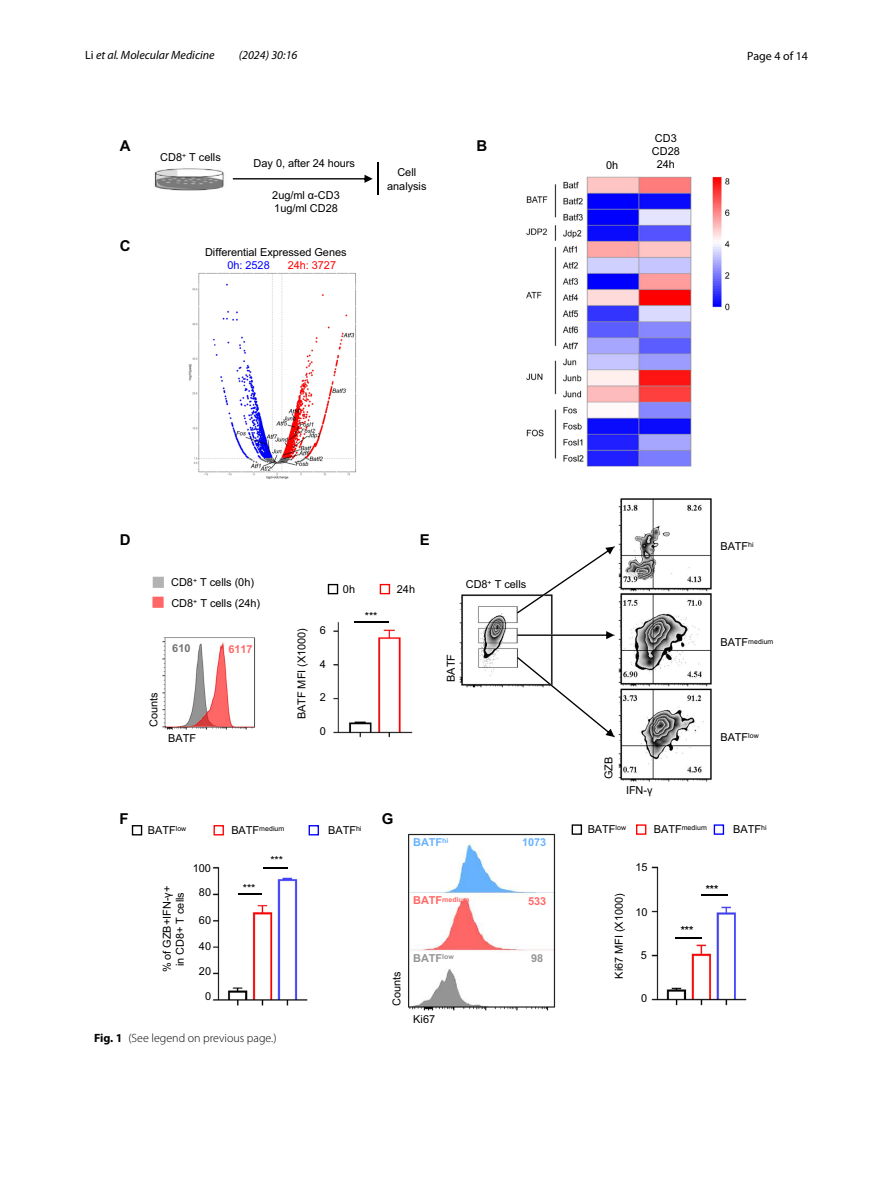
<style>
.page{position:relative;width:893px;height:1187px;background:#fff}
.page>*{position:absolute;margin:0;border:0;box-sizing:border-box;transform-origin:0 0}
.t1{font:700 15px "Arial";color:#000}
.t2{font:italic 12px "Myriad Pro";color:#000}
.t3{font:300 12px "Myriad Pro";color:#000}
.t4{font:12px "Myriad Pro";color:#000}
.t5{font:10.95px/13px "Arial";letter-spacing:-.005em;color:#000}
.t6{font:700 10.95px "Arial";letter-spacing:-.005em;color:#66b2ff}
.t7{font:700 10.95px "Arial";color:#949494}
.t8{font:10.95px "Arial";letter-spacing:-.005em;color:#f00}
.t9{font:700 10.95px "Arial";letter-spacing:-.005em;color:#f66}
.t10{font:10.95px "Arial";color:#00f}
.t11{font:700 10.95px "Arial";color:#000}
.t12{font:700 10.95px "Arial";color:#767171}
.t13{font:7.05px "Arial";letter-spacing:.01em;color:#000}
.t14{font:700 7.05px "Arial";letter-spacing:.01em;color:#f66}
.s1{font-style:normal}
.s2{font-size:10.95px}
.s3{font-weight:700}
</style>
<div class="page">
<img style="left:154px;top:169px;width:592px;height:841px">
<svg style="left:233px;top:175px;width:140px;height:8px"></svg>
<hr style="left:378px;top:162px;width:1px;height:33px;background:#000">
<svg style="left:153px;top:576px;width:11px;height:12px"></svg>
<svg style="left:152px;top:596px;width:12px;height:11px"></svg>
<svg style="left:328px;top:584px;width:10px;height:10px"></svg>
<svg style="left:380px;top:584px;width:10px;height:10px"></svg>
<hr style="left:354px;top:621px;width:35px;height:1px;background:#000">
<svg style="left:517px;top:546px;width:97px;height:67px"></svg>
<svg style="left:517px;top:631px;width:97px;height:8px"></svg>
<svg style="left:517px;top:657px;width:97px;height:80px"></svg>
<svg style="left:132px;top:825px;width:10px;height:10px"></svg>
<svg style="left:214px;top:825px;width:10px;height:10px"></svg>
<svg style="left:309px;top:825px;width:10px;height:10px"></svg>
<svg style="left:238px;top:893px;width:24px;height:1px"></svg>
<svg style="left:264px;top:867px;width:24px;height:1px"></svg>
<svg style="left:701px;top:894px;width:26px;height:1px"></svg>
<svg style="left:675px;top:937px;width:26px;height:1px"></svg>
<svg style="left:572px;top:824px;width:10px;height:10px"></svg>
<svg style="left:636px;top:824px;width:10px;height:10px"></svg>
<svg style="left:714px;top:824px;width:10px;height:10px"></svg>
<p class="t2" style="left:85px;top:48px;width:131px"><span class="s1">Li</span> et al. Molecular Medicine</p>
<p class="t2" style="left:239px;top:48px;width:60px">(2024) 30:16</p>
<p class="t4" style="left:747px;top:48px;width:62px">Page 4 of 14</p>
<h1 class="t1" style="left:120px;top:136px;width:12px">A</h1>
<h1 class="t1" style="left:120px;top:235px;width:12px">C</h1>
<p class="t5" style="left:160px;top:151px;width:62px">CD8<sup>+</sup> T cells</p>
<p class="t5" style="left:254px;top:157px;width:103px">Day 0, after 24 hours</p>
<p class="t5" style="left:272px;top:188px;width:69px">2ug/ml α-CD3<br>1ug/ml CD28</p>
<p class="t5" style="left:205px;top:246px;width:143px">Differential Expressed Genes</p>
<p class="t10" style="left:227px;top:258px;width:44px">0h: 2528</p>
<p class="t8" style="left:288px;top:258px;width:50px">24h: 3727</p>
<p class="t5" style="left:387px;top:166px;width:41px;text-align:center">Cell analysis</p>
<h1 class="t1" style="left:477px;top:136px;width:12px">B</h1>
<p class="t5" style="left:652px;top:132px;width:29px">CD3<br>CD28</p>
<p class="t5" style="left:606px;top:158px;width:14px">0h</p>
<p class="t5" style="left:657px;top:158px;width:20px">24h</p>
<h1 class="t1" style="left:120px;top:529px;width:12px">D</h1>
<p class="t5" style="left:171px;top:572px;width:91px;line-height:20.5px">CD8<sup>+</sup> T cells (0h)<br>CD8<sup>+</sup> T cells (24h)</p>
<p class="t12" style="left:172px;top:641px;width:20px">610</p>
<p class="t9" style="left:228px;top:641px;width:26px">6117</p>
<p class="t5" style="left:147px;top:726px;width:36px;rotate:-90deg">Counts</p>
<p class="t5" style="left:168px;top:731px;width:29px">BATF</p>
<p class="t5" style="left:295px;top:719px;width:93px;rotate:-90deg">BATF MFI (X1000)</p>
<p class="t5" style="left:320px;top:623px;width:8px">6</p>
<p class="t5" style="left:320px;top:658px;width:8px">4</p>
<p class="t5" style="left:320px;top:690px;width:8px">2</p>
<p class="t5" style="left:320px;top:724px;width:8px">0</p>
<h1 class="t1" style="left:420px;top:529px;width:12px">E</h1>
<p class="t5" style="left:343px;top:583px;width:14px">0h</p>
<p class="t5" style="left:397px;top:583px;width:20px">24h</p>
<p class="t5" style="left:365px;top:609px;width:14px">***</p>
<p class="t5" style="left:466px;top:577px;width:62px">CD8<sup>+</sup> T cells</p>
<p class="t5" style="left:444px;top:682px;width:29px;rotate:-90deg">BATF</p>
<h1 class="t1" style="left:120px;top:809px;width:11px">F</h1>
<p class="t5" style="left:148px;top:823px;width:40px">BATF<sup>low</sup></p>
<p class="t13" style="left:231px;top:823px;width:55px"><span class="s2">BATF</span>medium</p>
<p class="t5" style="left:328px;top:823px;width:35px">BATF<sup>hi</sup></p>
<p class="t5" style="left:161px;top:972px;width:88px;text-align:center;rotate:-90deg">% of GZB+IFN-γ+ in CD8+ T cells</p>
<p class="t5" style="left:193px;top:861px;width:20px">100</p>
<p class="t5" style="left:199px;top:886px;width:14px">80</p>
<p class="t5" style="left:199px;top:913px;width:14px">60</p>
<p class="t5" style="left:199px;top:939px;width:14px">40</p>
<p class="t5" style="left:199px;top:964px;width:14px">20</p>
<p class="t5" style="left:205px;top:989px;width:8px">0</p>
<p class="t5" style="left:243px;top:881px;width:14px">***</p>
<p class="t5" style="left:270px;top:854px;width:14px">***</p>
<h1 class="t1" style="left:382px;top:809px;width:13px">G</h1>
<p class="t6" style="left:413px;top:835px;width:37px">BATF<sup>hi</sup></p>
<p class="t6" style="left:522px;top:835px;width:26px">1073</p>
<p class="t14" style="left:413px;top:894px;width:58px"><span class="s2">BATF</span>medium</p>
<p class="t9" style="left:528px;top:893px;width:20px">533</p>
<p class="t5" style="left:390px;top:1005px;width:36px;rotate:-90deg">Counts</p>
<p class="t7" style="left:413px;top:950px;width:42px">BATF<sup>low</sup></p>
<p class="t7" style="left:531px;top:950px;width:14px">98</p>
<p class="t5" style="left:413px;top:1012px;width:23px">Ki67</p>
<p class="t3" style="left:94px;top:1030px;width:184px"><span class="s3">Fig. 1</span> (See legend on previous page.)</p>
<p class="t5" style="left:720px;top:539px;width:35px">BATF<sup>hi</sup></p>
<p class="t13" style="left:720px;top:636px;width:55px"><span class="s2">BATF</span>medium</p>
<p class="t5" style="left:602px;top:779px;width:24px;rotate:-90deg">GZB</p>
<p class="t5" style="left:626px;top:783px;width:28px">IFN-γ</p>
<p class="t5" style="left:720px;top:730px;width:40px">BATF<sup>low</sup></p>
<p class="t5" style="left:588px;top:822px;width:40px">BATF<sup>low</sup></p>
<p class="t13" style="left:654px;top:823px;width:55px"><span class="s2">BATF</span>medium</p>
<p class="t5" style="left:733px;top:822px;width:35px">BATF<sup>hi</sup></p>
<p class="t5" style="left:613px;top:978px;width:87px;rotate:-90deg">Ki67 MFI (X1000)</p>
<p class="t5" style="left:636px;top:860px;width:14px">15</p>
<p class="t5" style="left:636px;top:905px;width:14px">10</p>
<p class="t5" style="left:641px;top:948px;width:8px">5</p>
<p class="t5" style="left:641px;top:991px;width:8px">0</p>
<p class="t11" style="left:706px;top:882px;width:14px">***</p>
<p class="t11" style="left:681px;top:923px;width:14px">***</p>
</div>
